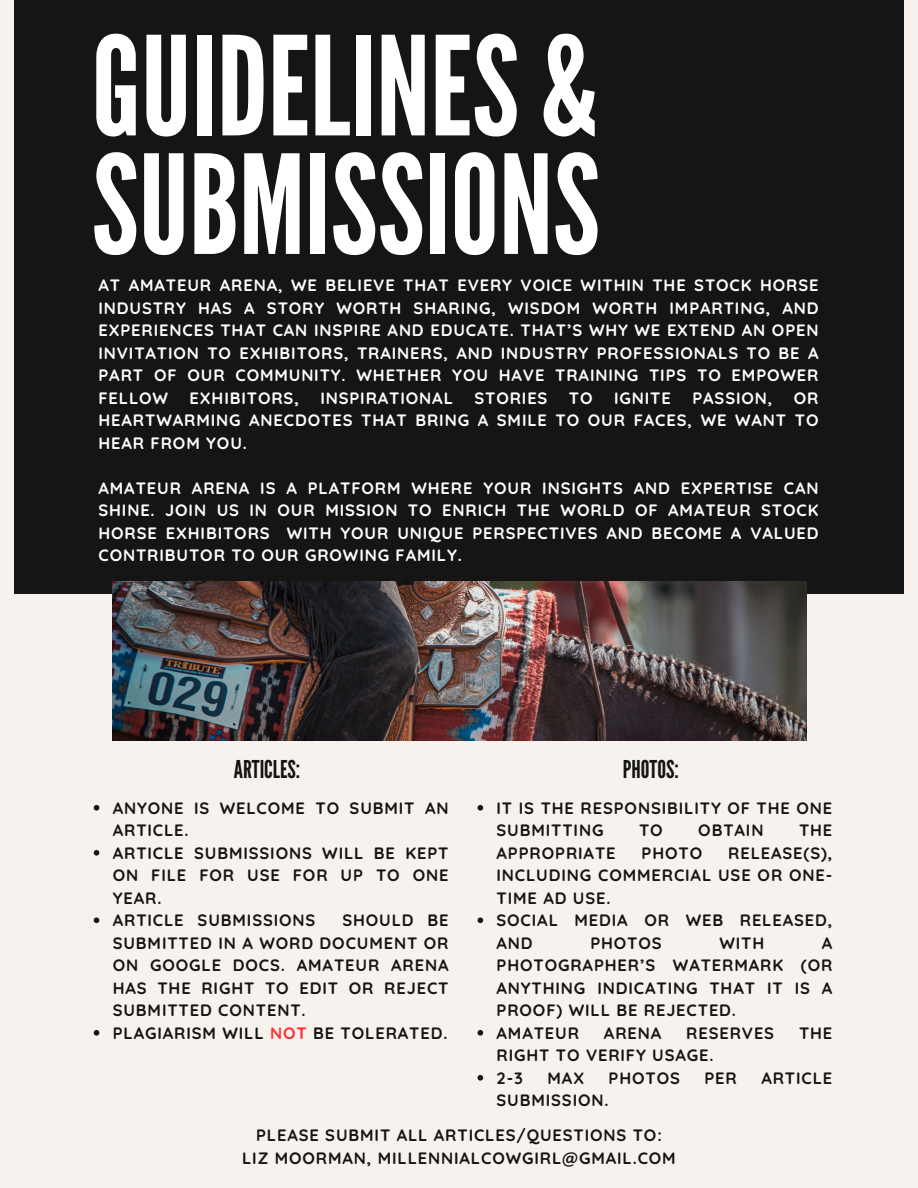
<style>
.page{position:relative;width:918px;height:1188px;background:#f7f2ed}
.page>*{position:absolute;margin:0;border:0;box-sizing:border-box;transform-origin:0 0}
.t1{font:136.95px/118.5px "League Gothic";color:#fff}
.t2{font:24.6px "League Gothic";color:#151515}
.t3{font:700 16.5px/22.5px "Quicksand";letter-spacing:.055em;color:#151515;text-align:justify}
.t4{font:700 16.5px/22.5px "Quicksand";letter-spacing:.055em;color:#fff;text-align:justify}
.s1{color:#ff3131}
</style>
<div class="page">
<div style="left:14px;top:0;width:890px;height:594px;background:#151515"></div>
<img style="left:112px;top:581px;width:694px;height:160px">
<svg style="left:94px;top:805px;width:5px;height:6px"></svg>
<svg style="left:94px;top:850px;width:5px;height:6px"></svg>
<svg style="left:94px;top:917px;width:5px;height:6px"></svg>
<svg style="left:94px;top:1030px;width:5px;height:6px"></svg>
<svg style="left:478px;top:805px;width:5px;height:6px"></svg>
<svg style="left:478px;top:917px;width:5px;height:6px"></svg>
<svg style="left:478px;top:1030px;width:5px;height:6px"></svg>
<svg style="left:478px;top:1075px;width:5px;height:6px"></svg>
<h3 class="t1" style="left:92px;top:30px;width:510px">GUIDELINES &amp;<br>SUBMISSIONS</h3>
<h1 class="t4" style="left:99px;top:274px;width:722px">AT AMATEUR ARENA, WE BELIEVE THAT EVERY VOICE WITHIN THE STOCK HORSE INDUSTRY HAS A STORY WORTH SHARING, WISDOM WORTH IMPARTING, AND EXPERIENCES THAT CAN INSPIRE AND EDUCATE. THAT’S WHY WE EXTEND AN OPEN INVITATION TO EXHIBITORS, TRAINERS, AND INDUSTRY PROFESSIONALS TO BE A PART OF OUR COMMUNITY. WHETHER YOU HAVE TRAINING TIPS TO EMPOWER FELLOW</h1>
<h1 class="t4" style="left:99px;top:386px;width:722px;text-indent:695px">OR HEARTWARMING ANECDOTES THAT BRING A SMILE TO OUR FACES, WE WANT TO HEAR FROM YOU.</h1>
<h3 class="t4" style="left:99px;top:476px;width:722px">AMATEUR ARENA IS A PLATFORM WHERE YOUR INSIGHTS AND EXPERTISE CAN SHINE. JOIN US IN OUR MISSION TO ENRICH THE WORLD OF AMATEUR STOCK HORSE EXHIBITORS WITH YOUR UNIQUE PERSPECTIVES AND BECOME A VALUED CONTRIBUTOR TO OUR GROWING FAMILY.</h3>
<h1 class="t4" style="left:190px;top:386px;width:111px">EXHIBITORS,</h1>
<h1 class="t4" style="left:320px;top:386px;width:134px">INSPIRATIONAL</h1>
<h1 class="t4" style="left:474px;top:386px;width:75px">STORIES</h1>
<h1 class="t4" style="left:569px;top:386px;width:25px">TO</h1>
<h1 class="t4" style="left:614px;top:386px;width:58px">IGNITE</h1>
<h1 class="t4" style="left:692px;top:386px;width:81px">PASSION,</h1>
<p class="t2" style="left:234px;top:755px;width:68px">ARTICLES:</p>
<p class="t2" style="left:623px;top:755px;width:57px">PHOTOS:</p>
<h2 class="t3" style="left:113px;top:797px;width:337px">ANYONE IS WELCOME TO SUBMIT AN<br>ARTICLE.</h2>
<h2 class="t3" style="left:113px;top:842px;width:337px">ARTICLE SUBMISSIONS WILL BE KEPT ON FILE FOR USE FOR UP TO ONE YEAR.</h2>
<p class="t3" style="left:113px;top:909px;width:204px">ARTICLE SUBMISSIONS</p>
<p class="t3" style="left:113px;top:909px;width:337px;text-indent:230px">SHOULD BE SUBMITTED IN A WORD DOCUMENT OR ON GOOGLE DOCS. AMATEUR ARENA HAS THE RIGHT TO EDIT OR REJECT SUBMITTED CONTENT.</p>
<p class="t3" style="left:113px;top:1022px;width:336px">PLAGIARISM WILL <span class="s1">NOT</span> BE TOLERATED.</p>
<p class="t3" style="left:497px;top:797px;width:337px">IT IS THE RESPONSIBILITY OF THE ONE<br>SUBMITTING</p>
<p class="t3" style="left:639px;top:819px;width:25px">TO</p>
<p class="t3" style="left:698px;top:819px;width:67px">OBTAIN</p>
<p class="t3" style="left:799px;top:819px;width:35px">THE</p>
<p class="t3" style="left:497px;top:842px;width:121px">APPROPRIATE</p>
<p class="t3" style="left:642px;top:842px;width:62px">PHOTO</p>
<p class="t3" style="left:497px;top:842px;width:337px;text-indent:232px">RELEASE(S), INCLUDING COMMERCIAL USE OR ONE-TIME AD USE.</p>
<p class="t3" style="left:497px;top:909px;width:337px">SOCIAL MEDIA OR WEB RELEASED,<br>AND</p>
<p class="t3" style="left:590px;top:932px;width:73px">PHOTOS</p>
<p class="t3" style="left:719px;top:932px;width:46px">WITH</p>
<p class="t3" style="left:497px;top:932px;width:337px;text-indent:325px">A PHOTOGRAPHER’S WATERMARK (OR ANYTHING INDICATING THAT IT IS A PROOF) WILL BE REJECTED.</p>
<p class="t3" style="left:497px;top:1022px;width:84px">AMATEUR</p>
<p class="t3" style="left:604px;top:1022px;width:59px">ARENA</p>
<p class="t3" style="left:686px;top:1022px;width:89px">RESERVES</p>
<p class="t3" style="left:799px;top:1022px;width:35px">THE</p>
<p class="t3" style="left:497px;top:1044px;width:219px">RIGHT TO VERIFY USAGE.</p>
<p class="t3" style="left:497px;top:1067px;width:28px">2-3</p>
<p class="t3" style="left:548px;top:1067px;width:38px">MAX</p>
<p class="t3" style="left:609px;top:1067px;width:73px">PHOTOS</p>
<p class="t3" style="left:704px;top:1067px;width:34px">PER</p>
<p class="t3" style="left:761px;top:1067px;width:73px">ARTICLE</p>
<p class="t3" style="left:497px;top:1089px;width:114px">SUBMISSION.</p>
<h3 class="t3" style="left:242px;top:1124px;width:435px;text-align:center">PLEASE SUBMIT ALL ARTICLES/QUESTIONS TO:<br>LIZ MOORMAN, MILLENNIALCOWGIRL@GMAIL.COM</h3>
</div>
